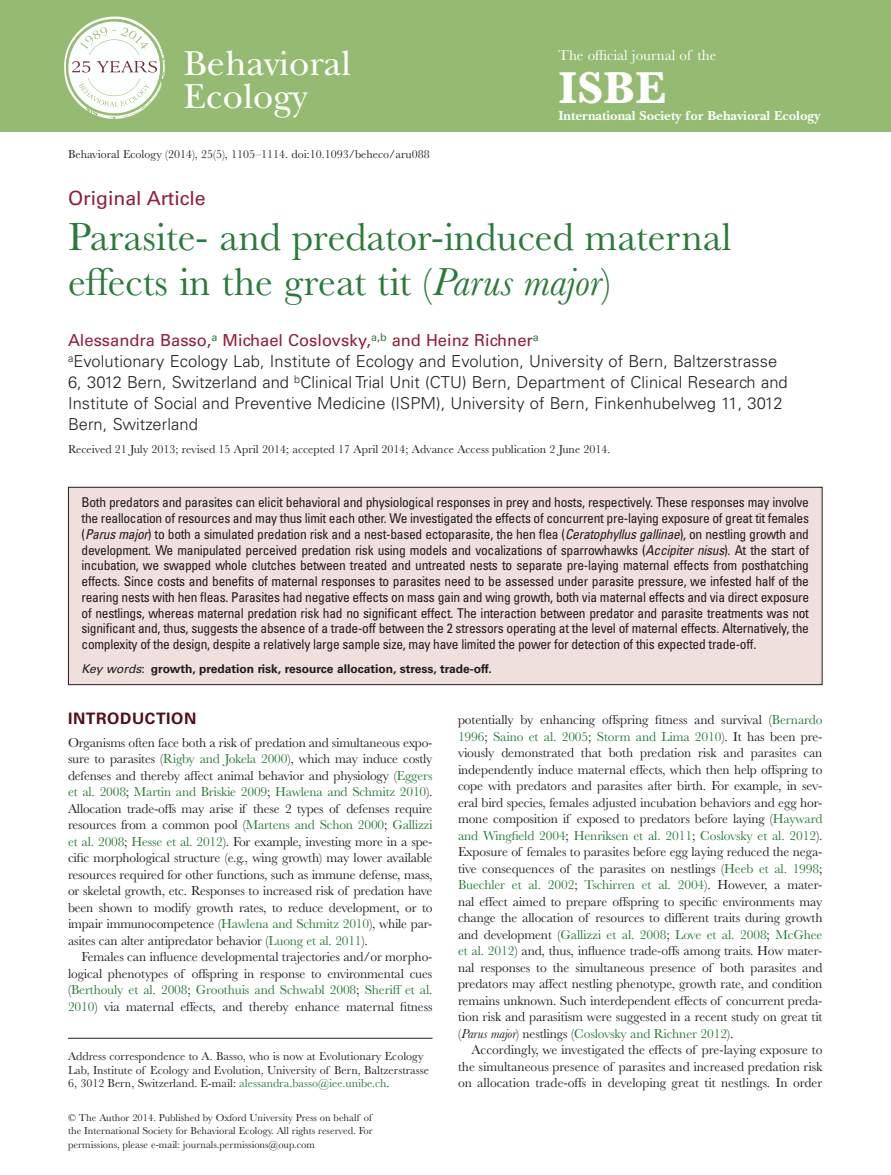
<style>
.page{position:relative;width:891px;height:1175px;background:#fff}
.page>*{position:absolute;margin:0;border:0;box-sizing:border-box;transform-origin:0 0}
.t1{font:700 46.35px "Baskerville MT Std";color:#fff}
.t2{font:40.5px/45px "Baskerville MT Std";color:#2a7a3b}
.t3{font:36.15px/33px "New Baskerville Std";color:#fff}
.t4{font:19.5px "Univers LT Std";color:#921d3a}
.t5{font:300 16.5px/21px "Univers LT Std";letter-spacing:.005em;color:#231f20}
.t6{font:700 15.75px "Univers LT Std";letter-spacing:.04em;color:#510f1b}
.t7{font:15px "Baskerville MT Std";color:#fff}
.t8{font:13.5px/16.5px "Baskerville MT Std";letter-spacing:-.01em;color:#231f20;text-align:justify}
.t9{font:condensed 13.5px/15.8px "Univers LT Std";letter-spacing:-.02em;color:#231f20;text-align:justify}
.t10{font:700 13.5px "New Baskerville Std";color:#fff}
.t11{font:12px/13.5px "Baskerville MT Std";color:#231f20}
.t12{font:700 12px "Univers LT Std";color:#231f20}
.t13{font:10.5px/13.5px "Baskerville MT Std";color:#231f20;text-align:justify}
.s1{font-style:italic}
.s2{font-weight:400;color:#921d3a}
.s3{font-weight:400;font-style:italic}
.s4{font-weight:400}
.s5{color:#2a7a3b}
</style>
<div class="page">
<div style="left:0;top:0;width:891px;height:131px;background:#95bb73"></div>
<hr style="left:68px;top:1037px;width:365px;height:1px;background:#231f20">
<div style="left:68px;top:487px;width:754px;height:197px;background:#efe0de"></div>
<div style="left:68px;top:487px;width:755px;height:198px;border:1px solid #231f20"></div>
<svg style="left:64px;top:16px;width:101px;height:103px"></svg>
<h3 class="t3" style="left:184px;top:47px;width:169px">Behavioral<br>Ecology</h3>
<p class="t11" style="left:68px;top:148px;width:363px">Behavioral Ecology (2014), 25(5), 1105–1114. doi:10.1093/beheco/aru088</p>
<p class="t7" style="left:558px;top:46px;width:160px">The official journal of the</p>
<h1 class="t1" style="left:558px;top:61px;width:109px">ISBE</h1>
<p class="t10" style="left:558px;top:108px;width:263px">International Society for Behavioral Ecology</p>
<h3 class="t4" style="left:68px;top:187px;width:139px">Original Article</h3>
<h2 class="t2" style="left:68px;top:215px;width:665px">Parasite- and predator-induced maternal effects in the great tit (<span class="s1">Parus major</span>)</h2>
<p class="t5" style="left:68px;top:330px;width:721px"><span class="s2">Alessandra Basso,</span><sup>a</sup> <span class="s2">Michael Coslovsky,</span><sup>a</sup><sup>,</sup><sup>b</sup> <span class="s2">and Heinz Richner</span><sup>a<br></sup><sup>a</sup>Evolutionary Ecology Lab, Institute of Ecology and Evolution, University of Bern, Baltzerstrasse 6, 3012 Bern, Switzerland and <sup>b</sup>Clinical Trial Unit (CTU) Bern, Department of Clinical Research and Institute of Social and Preventive Medicine (ISPM), University of Bern, Finkenhubelweg 11, 3012<br>Bern, Switzerland</p>
<p class="t11" style="left:68px;top:443px;width:544px">Received 21 July 2013; revised 15 April 2014; accepted 17 April 2014; Advance Access publication 2 June 2014.</p>
<p class="t9" style="left:82px;top:494px;width:729px">Both predators and parasites can elicit behavioral and physiological responses in prey and hosts, respectively. These responses may involve the reallocation of resources and may thus limit each other. We investigated the effects of concurrent pre-laying exposure of great tit females (<span class="s1">Parus major</span>) to both a simulated predation risk and a nest-based ectoparasite, the hen flea (<span class="s1">Ceratophyllus gallinae</span>), on nestling growth and development. We manipulated perceived predation risk using models and vocalizations of sparrowhawks (<span class="s1">Accipiter nisus</span>). At the start of incubation, we swapped whole clutches between treated and untreated nests to separate pre-laying maternal effects from posthatching effects. Since costs and benefits of maternal responses to parasites need to be assessed under parasite pressure, we infested half of the rearing nests with hen fleas. Parasites had negative effects on mass gain and wing growth, both via maternal effects and via direct exposure of nestlings, whereas maternal predation risk had no significant effect. The interaction between predator and parasite treatments was not significant and, thus, suggests the absence of a trade-off between the 2 stressors operating at the level of maternal effects. Alternatively, the complexity of the design, despite a relatively large sample size, may have limited the power for detection of this expected trade-off.</p>
<p class="t12" style="left:82px;top:662px;width:412px"><span class="s3">Key words</span><span class="s4">:</span> growth, predation risk, resource allocation, stress, trade-off.</p>
<p class="t6" style="left:68px;top:709px;width:130px">Introduction</p>
<p class="t8" style="left:68px;top:734px;width:366px">Organisms often face both a risk of predation and simultaneous expo&shy;sure to parasites (<span class="s5">Rigby and Jokela 2000</span>), which may induce costly defenses and thereby affect animal behavior and physiology (<span class="s5">Eggers et al. 2008</span>; <span class="s5">Martin and Briskie 2009</span>; <span class="s5">Hawlena and Schmitz 2010</span>).<br>Allocation trade-offs may arise if these 2 types of defenses require resources from a common pool (<span class="s5">Martens and Schon 2000</span>; <span class="s5">Gallizzi et al. 2008</span>; <span class="s5">Hesse et al. 2012</span>). For example, investing more in a spe&shy;cific morphological structure (e.g., wing growth) may lower available resources required for other functions, such as immune defense, mass, or skeletal growth, etc. Responses to increased risk of predation have been shown to modify growth rates, to reduce development, or to impair immunocompetence (<span class="s5">Hawlena and Schmitz 2010</span>), while par&shy;asites can alter antipredator behavior (<span class="s5">Luong et al. 2011</span>).</p>
<p class="t8" style="left:68px;top:948px;width:366px;text-indent:14px">Females can influence developmental trajectories and/or morpho&shy;logical phenotypes of offspring in response to environmental cues (<span class="s5">Berthouly et al. 2008</span>; <span class="s5">Groothuis and Schwabl 2008</span>; <span class="s5">Sheriff et al.<br>2010</span>) via maternal effects, and thereby enhance maternal fitness</p>
<p class="t8" style="left:458px;top:711px;width:366px">potentially by enhancing offspring fitness and survival (<span class="s5">Bernardo 1996</span>; <span class="s5">Saino et al. 2005</span>; <span class="s5">Storm and Lima 2010</span>). It has been pre&shy;viously demonstrated that both predation risk and parasites can independently induce maternal effects, which then help offspring to cope with predators and parasites after birth. For example, in sev&shy;eral bird species, females adjusted incubation behaviors and egg hor&shy;mone composition if exposed to predators before laying (<span class="s5">Hayward and Wingfield 2004</span>; <span class="s5">Henriksen et al. 2011</span>; <span class="s5">Coslovsky et al. 2012</span>).<br>Exposure of females to parasites before egg laying reduced the nega&shy;tive consequences of the parasites on nestlings (<span class="s5">Heeb et al. 1998</span>; <span class="s5">Buechler et al. 2002</span>; <span class="s5">Tschirren et al. 2004</span>). However, a mater&shy;nal effect aimed to prepare offspring to specific environments may change the allocation of resources to different traits during growth and development (<span class="s5">Gallizzi et al. 2008</span>; <span class="s5">Love et al. 2008</span>; <span class="s5">McGhee et al. 2012</span>) and, thus, influence trade-offs among traits. How mater&shy;nal responses to the simultaneous presence of both parasites and predators may affect nestling phenotype, growth rate, and condition remains unknown. Such interdependent effects of concurrent preda&shy;tion risk and parasitism were suggested in a recent study on great tit (<span class="s1">Parus major</span>) nestlings (<span class="s5">Coslovsky and Richner 2012</span>).</p>
<p class="t8" style="left:458px;top:1041px;width:366px;text-indent:14px">Accordingly, we investigated the effects of pre-laying exposure to the simultaneous presence of parasites and increased predation risk on allocation trade-offs in developing great tit nestlings. In order</p>
<p class="t11" style="left:68px;top:1049px;width:363px">Address correspondence to A. Basso, who is now at Evolutionary Ecology<br>Lab, Institute of Ecology and Evolution, University of Bern, Baltzerstrasse<br>6, 3012 Bern, Switzerland. E-mail: <span class="s5">alessandra.basso@iee.unibe.ch</span>.</p>
<p class="t13" style="left:68px;top:1110px;width:306px">© The Author 2014. Published by Oxford University Press on behalf of the International Society for Behavioral Ecology. All rights reserved. For permissions, please e-mail: journals.permissions@oup.com</p>
</div>
